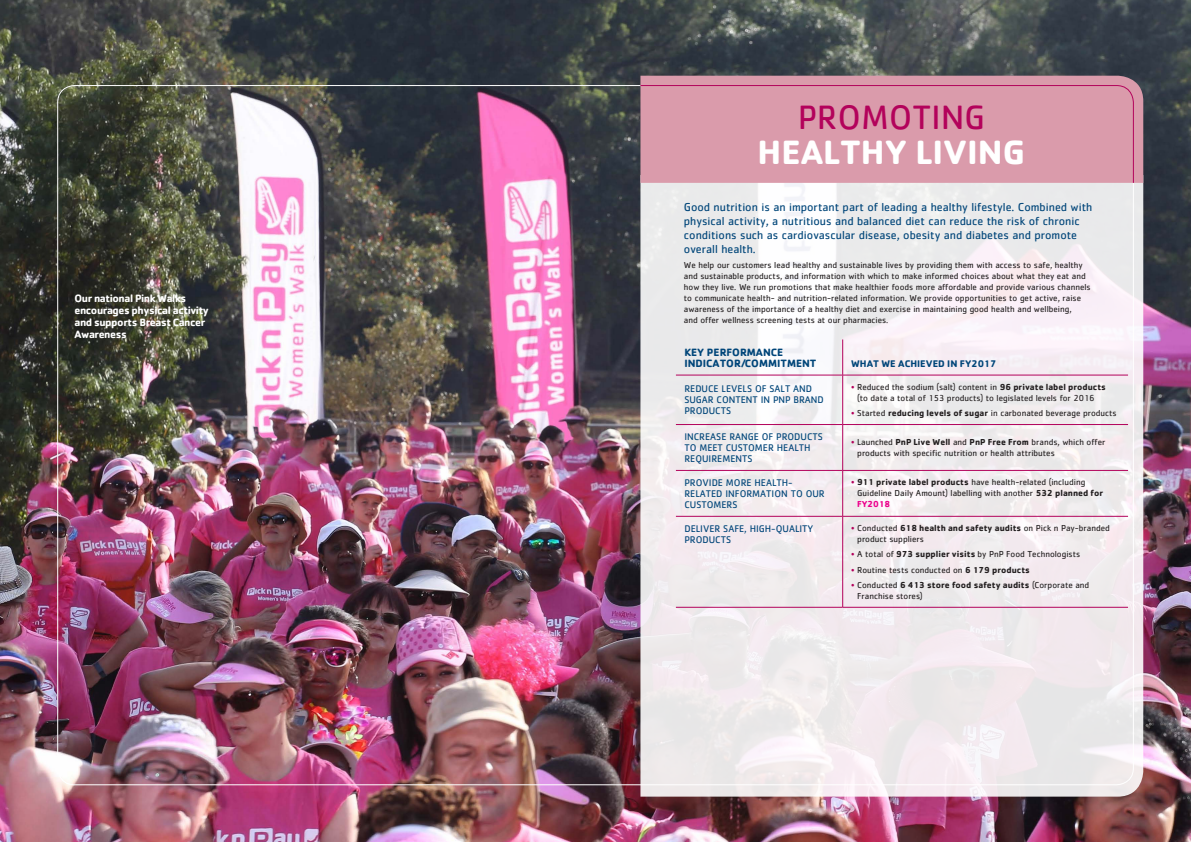
<style>
.page{position:relative;width:1191px;height:842px;background:#fff}
.page>*{position:absolute;margin:0;border:0;box-sizing:border-box;transform-origin:0 0}
.t1{font:700 35px "Cachet Std";color:#fff}
.t2{font:35px "Cachet Std";color:#b3025b}
.t3{font:12px/14px "Cachet Std";color:#004579}
.t4{font:700 11px/12px "Cachet Std";letter-spacing:-.04em;color:#fff}
.t5{font:700 11px/11px "Cachet Std";color:#004579}
.t6{font:10px/11px "Cachet Std";color:#004579}
.t7{font:700 10px "Cachet Std";color:#004579}
.t8{font:9px/11px "Cachet Std";color:#231f20}
.s1{color:#b3025b}
.s2{font-weight:700}
.s3{font-weight:700;color:#ec008c}
</style>
<div class="page">
<img style="left:0;top:0;width:1191px;height:842px">
<svg style="left:640px;top:183px;width:503px;height:614px;fill:#f0ebed"></svg>
<div style="left:640px;top:76px;width:503px;height:107px;background:#da9bab"></div>
<div style="left:640px;top:85px;width:494px;height:98px;background:#da9bab"></div>
<hr style="left:842px;top:339px;width:1px;height:36px;background:#b3025b">
<hr style="left:676px;top:375px;width:166px;height:1px;background:#b3025b">
<hr style="left:842px;top:375px;width:286px;height:1px;background:#b3025b">
<hr style="left:842px;top:375px;width:1px;height:49px;background:#b3025b">
<hr style="left:676px;top:424px;width:166px;height:1px;background:#b3025b">
<hr style="left:842px;top:424px;width:286px;height:1px;background:#b3025b">
<hr style="left:842px;top:425px;width:1px;height:45px;background:#b3025b">
<hr style="left:676px;top:470px;width:166px;height:1px;background:#b3025b">
<hr style="left:842px;top:470px;width:286px;height:1px;background:#b3025b">
<hr style="left:842px;top:471px;width:1px;height:45px;background:#b3025b">
<hr style="left:676px;top:516px;width:166px;height:1px;background:#b3025b">
<hr style="left:842px;top:516px;width:286px;height:1px;background:#b3025b">
<hr style="left:842px;top:517px;width:1px;height:90px;background:#b3025b">
<hr style="left:676px;top:607px;width:166px;height:1px;background:#b3025b">
<hr style="left:842px;top:607px;width:286px;height:1px;background:#b3025b">
<p class="t4" style="left:74px;top:291px;width:136px">Our national Pink Walks encourages physical activity and supports Breast Cancer<br>Awareness</p>
<h1 class="t2" style="left:797px;top:97px;width:189px">PROMOTING</h1>
<h1 class="t1" style="left:757px;top:129px;width:269px">HEALTHY LIVING</h1>
<p class="t3" style="left:684px;top:200px;width:410px">Good nutrition is an important part of leading a healthy lifestyle. Combined with physical activity, a nutritious and balanced diet can reduce the risk of chronic conditions such as cardiovascular disease, obesity and diabetes and promote overall health.</p>
<p class="t8" style="left:684px;top:260px;width:408px">We help our customers lead healthy and sustainable lives by providing them with access to safe, healthy and sustainable products, and information with which to make informed choices about what they eat and how they live. We run promotions that make healthier foods more affordable and provide various channels to communicate health- and nutrition-related information. We provide opportunities to get active, raise awareness of the importance of a healthy diet and exercise in maintaining good health and wellbeing,<br>and offer wellness screening tests at our pharmacies.</p>
<p class="t5" style="left:684px;top:346px;width:133px">KEY PERFORMANCE<br>INDICATOR/COMMITMENT</p>
<p class="t7" style="left:851px;top:357px;width:147px">WHAT WE ACHIEVED IN FY2017</p>
<p class="t6" style="left:684px;top:383px;width:141px">REDUCE LEVELS OF SALT AND<br>SUGAR CONTENT IN PNP BRAND<br>PRODUCTS</p>
<p class="t8" style="left:851px;top:381px;width:256px;text-align:center"><span class="s1">•</span> Reduced the sodium (salt) content in <span class="s2">96 private label products </span>(to date a total of 153 products) to legislated levels for 2016</p>
<p class="t8" style="left:851px;top:407px;width:267px"><span class="s1">•</span> Started <span class="s2">reducing levels of sugar</span> in carbonated beverage products</p>
<p class="t6" style="left:684px;top:431px;width:140px">INCREASE RANGE OF PRODUCTS<br>TO MEET CUSTOMER HEALTH<br>REQUIREMENTS</p>
<p class="t8" style="left:857px;top:436px;width:250px;text-indent:-6px"><span class="s1">•</span> Launched <span class="s2">PnP Live Well</span> and <span class="s2">PnP Free From</span> brands, which offer products with specific nutrition or health attributes</p>
<p class="t6" style="left:684px;top:477px;width:142px">PROVIDE MORE HEALTH-<br>RELATED INFORMATION TO OUR<br>CUSTOMERS</p>
<p class="t8" style="left:857px;top:477px;width:248px;text-indent:-6px"><span class="s1">•</span> <span class="s2">911 private label products</span> have health-related (including<br>Guideline Daily Amount) labelling with another <span class="s2">532 planned for<br></span><span class="s3">FY2018</span></p>
<p class="t6" style="left:684px;top:523px;width:130px">DELIVER SAFE, HIGH-QUALITY<br>PRODUCTS</p>
<p class="t8" style="left:857px;top:522px;width:254px;text-indent:-6px"><span class="s1">•</span> Conducted <span class="s2">618 health and safety audits</span> on Pick n Pay-branded product suppliers</p>
<p class="t8" style="left:851px;top:549px;width:230px"><span class="s1">•</span> A total of <span class="s2">973 supplier visits</span> by PnP Food Technologists</p>
<p class="t8" style="left:851px;top:564px;width:180px"><span class="s1">•</span> Routine tests conducted on <span class="s2">6 179 products</span></p>
<p class="t8" style="left:857px;top:579px;width:233px;text-indent:-6px"><span class="s1">•</span> Conducted <span class="s2">6 413 store food safety audits</span> (Corporate and<br>Franchise stores)</p>
</div>
